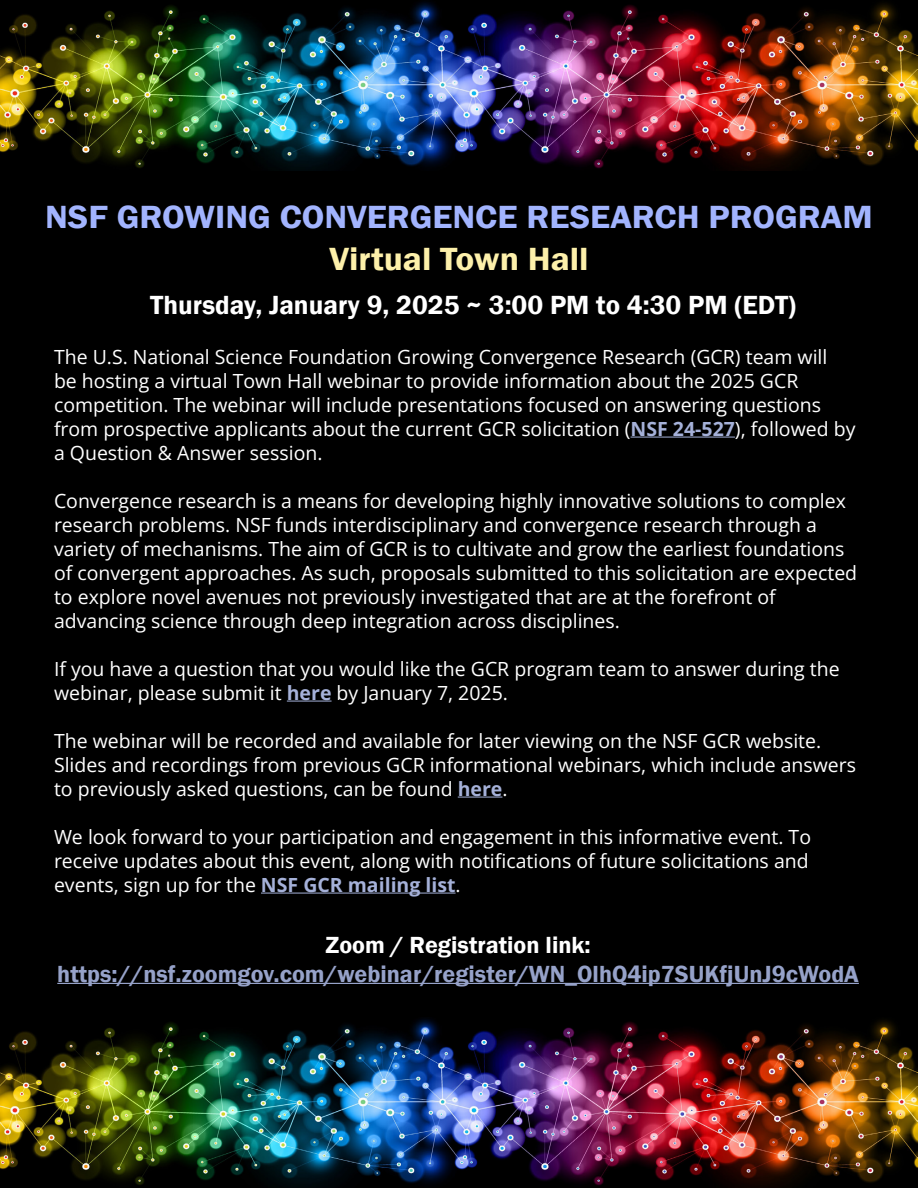
<style>
.page{position:relative;width:918px;height:1188px;background:#fff}
.page>*{position:absolute;margin:0;border:0;box-sizing:border-box;transform-origin:0 0}
.t1{font:600 33px/42px "Franklin Gothic";color:#a2b4fe;text-align:center;scale:1.07 1}
.t2{font:600 27px "Franklin Gothic";color:#fff}
.t3{font:600 24px/28.8px "Franklin Gothic";color:#96a2c9;text-align:center}
.t4{font:19.5px/24px "Open Sans";color:#fff}
.s1{color:#fdf0aa}
.s2{font-weight:700;color:#a5b1d9}
.s3{color:#fff}
</style>
<div class="page">
<div style="left:0;top:167px;width:918px;height:1017px;background:#000"></div>
<img style="left:0;top:0;width:918px;height:171px">
<hr style="left:57px;top:983px;width:802px;height:1px;background:#96a2c9">
<hr style="left:631px;top:437px;width:104px;height:1px;background:#a5b1d9">
<hr style="left:287px;top:701px;width:45px;height:1px;background:#a5b1d9">
<hr style="left:458px;top:797px;width:44px;height:1px;background:#a5b1d9">
<hr style="left:261px;top:893px;width:195px;height:1px;background:#a5b1d9">
<img style="left:0;top:1018px;width:918px;height:170px">
<p class="t1" style="left:45px;top:196px;width:775px">NSF GROWING CONVERGENCE RESEARCH PROGRAM<br><span class="s1">Virtual Town Hall</span></p>
<p class="t2" style="left:150px;top:289px;width:647px">Thursday, January 9, 2025 ~ 3:00 PM to 4:30 PM (EDT)</p>
<p class="t4" style="left:54px;top:345px;width:803px">The U.S. National Science Foundation Growing Convergence Research (GCR) team will<br>be hosting a virtual Town Hall webinar to provide information about the 2025 GCR competition. The webinar will include presentations focused on answering questions from prospective applicants about the current GCR solicitation (<span class="s2">NSF 24-527</span>), followed by a Question &amp; Answer session.</p>
<p class="t4" style="left:54px;top:489px;width:805px">Convergence research is a means for developing highly innovative solutions to complex research problems. NSF funds interdisciplinary and convergence research through a variety of mechanisms. The aim of GCR is to cultivate and grow the earliest foundations of convergent approaches. As such, proposals submitted to this solicitation are expected to explore novel avenues not previously investigated that are at the forefront of advancing science through deep integration across disciplines.</p>
<p class="t4" style="left:54px;top:657px;width:787px">If you have a question that you would like the GCR program team to answer during the webinar, please submit it <span class="s2">here</span> by January 7, 2025.</p>
<p class="t4" style="left:54px;top:729px;width:804px">The webinar will be recorded and available for later viewing on the NSF GCR website.<br>Slides and recordings from previous GCR informational webinars, which include answers to previously asked questions, can be found <span class="s2">here</span>.</p>
<p class="t4" style="left:54px;top:825px;width:759px">We look forward to your participation and engagement in this informative event. To receive updates about this event, along with notifications of future solicitations and events, sign up for the <span class="s2">NSF GCR mailing list</span>.</p>
<p class="t3" style="left:57px;top:931px;width:803px"><span class="s3">Zoom / Registration link: </span>https://nsf.zoomgov.com/webinar/register/WN_OlhQ4ip7SUKfjUnJ9cWodA</p>
</div>
